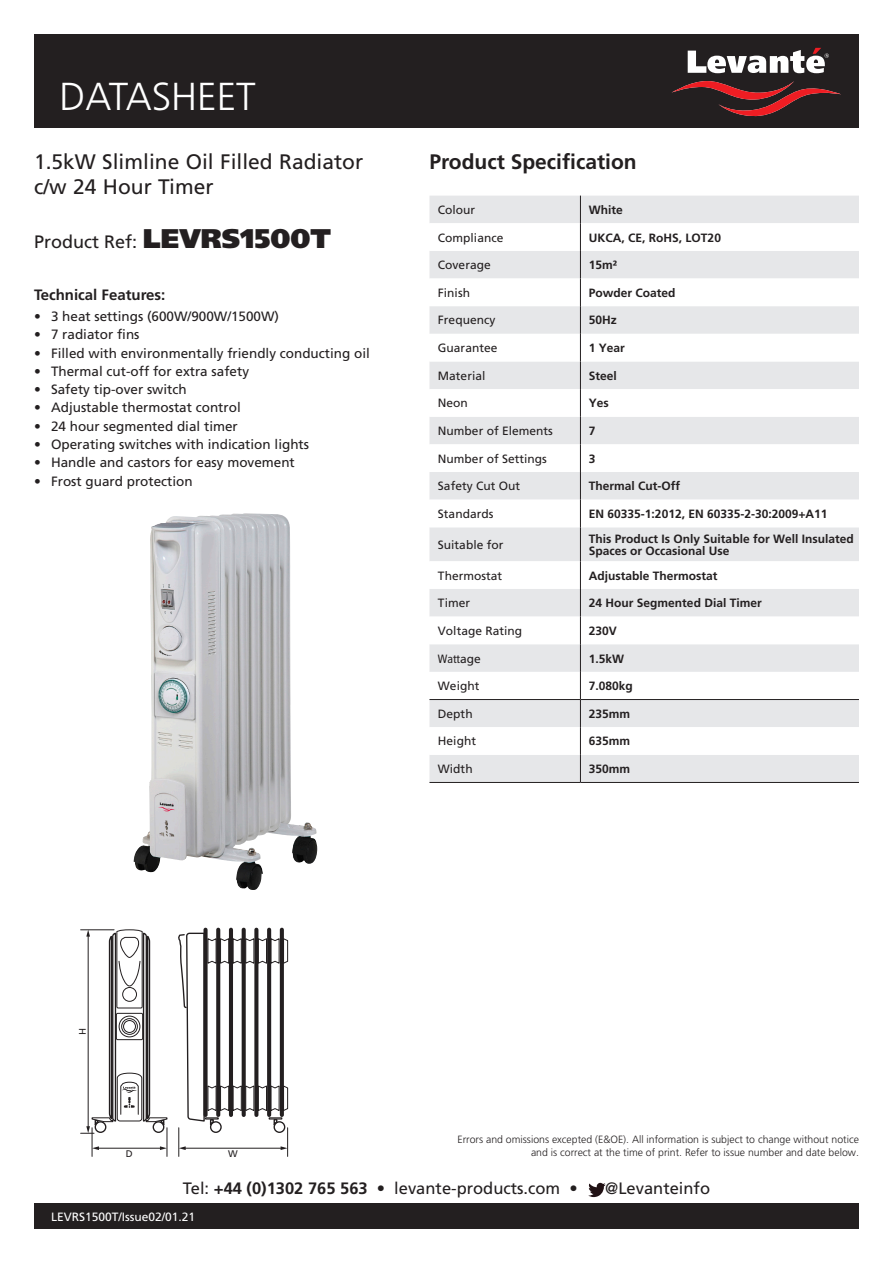
<style>
.page{position:relative;width:893px;height:1263px;background:#fff}
.page>*{position:absolute;margin:0;border:0;box-sizing:border-box;transform-origin:0 0}
.t1{font:300 39px "Frutiger LT Std";color:#fff}
.t2{font:21px "Frutiger LT Std";color:#231f20}
.t3{font:700 21px "Frutiger LT Std";color:#231f20}
.t4{font:18px "Frutiger LT Std";color:#231f20}
.t5{font:16.5px "Frutiger LT Std";color:#231f20}
.t6{font:700 15px "Frutiger LT Std";color:#231f20}
.t7{font:13.5px "Frutiger LT Std";color:#231f20}
.t8{font:700 12px/12px "Frutiger LT Std";color:#231f20}
.t9{font:12px "Frutiger LT Std";color:#231f20}
.t10{font:12px "Frutiger LT Std";color:#fff}
.t11{font:condensed 12px "Frutiger LT Std";color:#231f20}
.t12{font:300 10.5px "Frutiger LT Std";color:#231f20}
.t13{font:9.6px "Frutiger LT Std";color:#231f20}
.s1{font-weight:900;font-size:27px}
.s2{font-stretch:normal}
.s3{font-weight:700}
</style>
<div class="page">
<div style="left:34px;top:34px;width:825px;height:94px;background:#231f20"></div>
<svg style="left:671px;top:81px;width:170px;height:36px"></svg>
<svg style="left:688px;top:48px;width:141px;height:25px"></svg>
<div style="left:34px;top:1203px;width:825px;height:26px;background:#231f20"></div>
<div style="left:429px;top:196px;width:430px;height:586px;background:#e6e7e9"></div>
<svg style="left:429px;top:223px;width:430px;height:532px"></svg>
<svg style="left:580px;top:196px;width:1px;height:331px"></svg>
<hr style="left:580px;top:527px;width:1px;height:34px;background:#231f20">
<hr style="left:429px;top:782px;width:151px;height:1px;background:#231f20">
<hr style="left:580px;top:782px;width:279px;height:1px;background:#231f20">
<svg style="left:580px;top:561px;width:1px;height:221px"></svg>
<hr style="left:429px;top:699px;width:151px;height:1px;background:#231f20">
<hr style="left:580px;top:699px;width:279px;height:1px;background:#231f20">
<img style="left:133px;top:513px;width:184px;height:377px">
<svg style="left:81px;top:929px;width:87px;height:227px"></svg>
<div style="left:203px;top:930px;width:5px;height:185px;background:#231f20"></div>
<hr style="left:229px;top:930px;width:4px;height:185px;background:#231f20">
<svg style="left:178px;top:932px;width:111px;height:224px"></svg>
<svg style="left:588px;top:1183px;width:18px;height:14px"></svg>
<h1 class="t1" style="left:60px;top:75px;width:198px">DATASHEET</h1>
<h2 class="t2" style="left:34px;top:149px;width:331px">1.5kW Slimline Oil Filled Radiator</h2>
<h2 class="t3" style="left:429px;top:149px;width:209px">Product Specification</h2>
<h2 class="t2" style="left:34px;top:174px;width:181px">c/w 24 Hour Timer</h2>
<h3 class="t4" style="left:34px;top:231px;width:298px">Product Ref: <span class="s1">LEVRS1500T</span></h3>
<p class="t9" style="left:438px;top:203px;width:39px">Colour</p>
<p class="t8" style="left:589px;top:204px;width:36px">White</p>
<p class="t9" style="left:438px;top:230px;width:67px">Compliance</p>
<p class="t8" style="left:589px;top:231px;width:134px">UKCA, CE, RoHS, LOT20</p>
<p class="t9" style="left:438px;top:258px;width:54px">Coverage</p>
<p class="t8" style="left:589px;top:259px;width:30px">15m²</p>
<p class="t9" style="left:438px;top:286px;width:34px">Finish</p>
<p class="t8" style="left:589px;top:287px;width:88px">Powder Coated</p>
<p class="t9" style="left:438px;top:313px;width:59px">Frequency</p>
<p class="t8" style="left:589px;top:314px;width:30px">50Hz</p>
<p class="t9" style="left:438px;top:341px;width:61px">Guarantee</p>
<p class="t8" style="left:589px;top:342px;width:38px">1 Year</p>
<p class="t9" style="left:438px;top:369px;width:49px">Material</p>
<p class="t8" style="left:589px;top:370px;width:30px">Steel</p>
<p class="t9" style="left:438px;top:396px;width:31px">Neon</p>
<p class="t8" style="left:589px;top:397px;width:22px">Yes</p>
<p class="t9" style="left:438px;top:424px;width:116px">Number of Elements</p>
<p class="t8" style="left:589px;top:425px;width:8px">7</p>
<p class="t9" style="left:438px;top:451px;width:110px">Number of Settings</p>
<p class="t8" style="left:589px;top:453px;width:8px">3</p>
<p class="t9" style="left:438px;top:479px;width:84px">Safety Cut Out</p>
<p class="t8" style="left:589px;top:480px;width:93px">Thermal Cut-Off</p>
<p class="t9" style="left:438px;top:507px;width:57px">Standards</p>
<p class="t8" style="left:589px;top:508px;width:240px">EN 60335-1:2012, EN 60335-2-30:2009+A11</p>
<p class="t9" style="left:438px;top:538px;width:67px">Suitable for</p>
<p class="t8" style="left:589px;top:533px;width:266px">This Product Is Only Suitable for Well Insulated<br>Spaces or Occasional Use</p>
<p class="t9" style="left:438px;top:568px;width:66px">Thermostat</p>
<p class="t8" style="left:589px;top:569px;width:130px">Adjustable Thermostat</p>
<p class="t9" style="left:438px;top:596px;width:34px">Timer</p>
<p class="t8" style="left:589px;top:597px;width:174px">24 Hour Segmented Dial Timer</p>
<p class="t9" style="left:438px;top:624px;width:86px">Voltage Rating</p>
<p class="t8" style="left:589px;top:625px;width:30px">230V</p>
<p class="t11" style="left:438px;top:651px;width:44px">Watt<span class="s2">age</span></p>
<p class="t8" style="left:589px;top:652px;width:37px">1.5kW</p>
<p class="t9" style="left:438px;top:679px;width:43px">Weight</p>
<p class="t8" style="left:589px;top:680px;width:46px">7.080kg</p>
<p class="t9" style="left:438px;top:707px;width:36px">Depth</p>
<p class="t8" style="left:589px;top:708px;width:43px">235mm</p>
<p class="t9" style="left:438px;top:734px;width:40px">Height</p>
<p class="t8" style="left:589px;top:735px;width:43px">635mm</p>
<p class="t9" style="left:438px;top:762px;width:36px">Width</p>
<p class="t8" style="left:589px;top:763px;width:43px">350mm</p>
<p class="t6" style="left:34px;top:286px;width:133px">Technical Features:</p>
<p class="t7" style="left:34px;top:308px;width:247px">• 3 heat settings (600W/900W/1500W)</p>
<p class="t7" style="left:34px;top:327px;width:107px">• 7 radiator fins</p>
<p class="t7" style="left:34px;top:345px;width:337px">• Filled with environmentally friendly conducting oil</p>
<p class="t7" style="left:34px;top:363px;width:217px">• Thermal cut-off for extra safety</p>
<p class="t7" style="left:34px;top:381px;width:154px">• Safety tip-over switch</p>
<p class="t7" style="left:34px;top:400px;width:208px">• Adjustable thermostat control</p>
<p class="t7" style="left:34px;top:418px;width:205px">• 24 hour segmented dial timer</p>
<p class="t7" style="left:34px;top:436px;width:277px">• Operating switches with indication lights</p>
<p class="t7" style="left:34px;top:455px;width:262px">• Handle and castors for easy movement</p>
<p class="t7" style="left:34px;top:473px;width:160px">• Frost guard protection</p>
<p class="t13" style="left:88px;top:1028px;width:8px;rotate:90deg">H</p>
<p class="t12" style="left:458px;top:1134px;width:403px">Errors and omissions excepted (E&amp;OE). All information is subject to change without notice</p>
<p class="t13" style="left:126px;top:1148px;width:8px">D</p>
<p class="t12" style="left:531px;top:1146px;width:329px">and is correct at the time of print. Refer to issue number and date below.</p>
<p class="t13" style="left:228px;top:1148px;width:11px">W</p>
<p class="t5" style="left:183px;top:1179px;width:396px">Tel: <span class="s3">+44 (0)1302 765 563</span> • levante-products.com •</p>
<p class="t5" style="left:605px;top:1179px;width:106px">@Levanteinfo</p>
<p class="t10" style="left:51px;top:1210px;width:146px">LEVRS1500T/Issue02/01.21</p>
</div>
